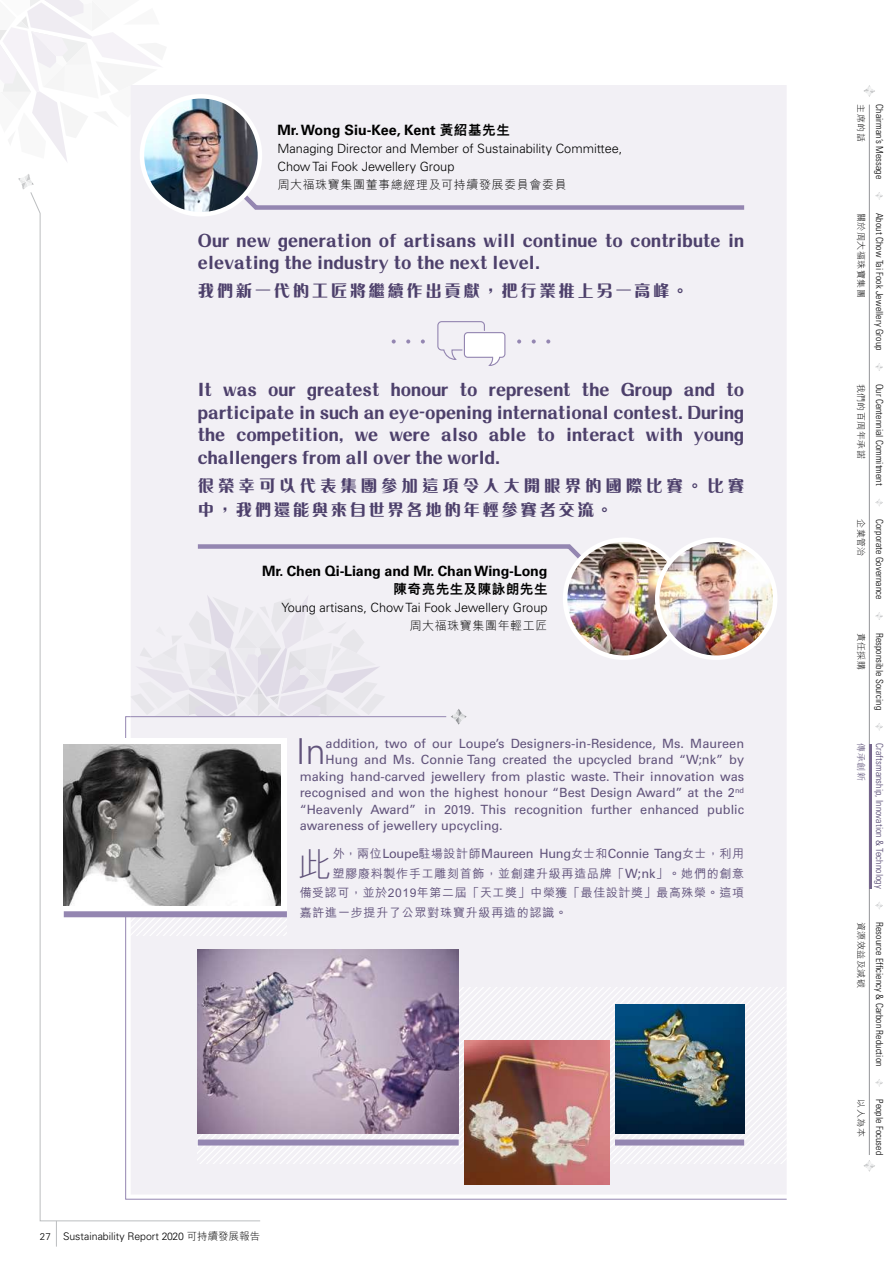
<style>
.page{position:relative;width:893px;height:1263px;background:#fff}
.page>*{position:absolute;margin:0;border:0;box-sizing:border-box;transform-origin:0 0}
.t1{font:300 35.55px "Univers";color:#61537b}
.t2{font:300 34.35px "M Hei HK";color:#61537b}
.t3{font:800 18px/22.5px "M Ellan HK";letter-spacing:.01em;color:#4d406b}
.t4{font:800 16.5px/24px "M Ellan HK";letter-spacing:.235em;color:#4d406b}
.t5{font:800 16.5px "M Ellan HK";letter-spacing:.15em;color:#4d406b}
.t6{font:700 14.25px "Univers";letter-spacing:-.01em;color:#000}
.t7{font:800 13.5px "M Hei HK";letter-spacing:.04em;color:#000}
.t8{font:12.75px "Univers";color:#61537b}
.t9{font:300 12.75px/18px "Univers";color:#000}
.t10{font:12.75px "Univers";letter-spacing:-.02em;color:#61537b}
.t11{font:500 12px/19.5px "M Hei HK";letter-spacing:.05em;color:#61537b;text-align:justify}
.t12{font:300 12px "M Hei HK";letter-spacing:.05em;color:#000}
.t13{font:300 10.5px "Univers";color:#000}
.t14{font:300 condensed 9.75px "Univers";letter-spacing:.01em;color:#000}
.t15{font:300 condensed 9.75px "Univers";letter-spacing:.01em;color:#4d406b}
.t16{font:300 9px "M Hei HK";letter-spacing:.05em;color:#000}
.t17{font:300 9px "M Hei HK";color:#4d406b}
.s1{font-family:"M Hei HK";font-weight:800;font-size:13.5px}
.s2{font-family:"M Hei HKS"}
.s3{font-family:"M Hei HK";font-weight:500;font-size:12px}
.s4{font-family:"Univers";font-weight:400;font-size:12.75px}
.s5{font-size:9.75px}
.s6{font-family:"M Hei HK"}
</style>
<div class="page">
<svg style="left:0;top:0;width:161px;height:162px"></svg>
<div style="left:131px;top:85px;width:656px;height:1109px;background:#f2f0f5"></div>
<svg style="left:421px;top:339px;width:4px;height:5px"></svg>
<svg style="left:406px;top:339px;width:4px;height:5px"></svg>
<svg style="left:392px;top:339px;width:4px;height:5px"></svg>
<svg style="left:546px;top:339px;width:4px;height:5px"></svg>
<svg style="left:532px;top:339px;width:4px;height:5px"></svg>
<svg style="left:517px;top:339px;width:4px;height:5px"></svg>
<svg style="left:437px;top:321px;width:69px;height:45px"></svg>
<svg style="left:247px;top:180px;width:498px;height:30px"></svg>
<img style="left:142px;top:96px;width:118px;height:118px;border-radius:59px">
<div style="left:140px;top:94px;width:122px;height:122px;border:4px solid #fff;border-radius:50%"></div>
<svg style="left:261px;top:596px;width:123px;height:120px"></svg>
<svg style="left:261px;top:544px;width:335px;height:30px"></svg>
<img style="left:565px;top:540px;width:118px;height:118px;border-radius:59px">
<div style="left:563px;top:537px;width:122px;height:123px;border:4px solid #fff;border-radius:50%"></div>
<svg style="left:0;top:65px;width:40px;height:97px"></svg>
<svg style="left:18px;top:174px;width:16px;height:16px"></svg>
<svg style="left:56px;top:1221px;width:1px;height:25px"></svg>
<svg style="left:30px;top:192px;width:231px;height:1029px"></svg>
<hr style="left:869px;top:105px;width:1px;height:1050px;background:#939598">
<svg style="left:864px;top:85px;width:11px;height:12px"></svg>
<svg style="left:863px;top:1160px;width:12px;height:12px"></svg>
<svg style="left:875px;top:192px;width:8px;height:8px"></svg>
<svg style="left:875px;top:363px;width:8px;height:8px"></svg>
<svg style="left:875px;top:499px;width:8px;height:7px"></svg>
<svg style="left:875px;top:612px;width:8px;height:8px"></svg>
<svg style="left:875px;top:723px;width:8px;height:8px"></svg>
<svg style="left:875px;top:1079px;width:8px;height:8px"></svg>
<svg style="left:875px;top:902px;width:8px;height:7px"></svg>
<hr style="left:869px;top:744px;width:2px;height:144px;background:#74658b">
<svg style="left:452px;top:709px;width:14px;height:7px"></svg>
<svg style="left:125px;top:716px;width:662px;height:484px"></svg>
<div style="left:74px;top:738px;width:213px;height:176px;background:#fff"></div>
<div style="left:64px;top:911px;width:223px;height:6px;background:#9486b1"></div>
<img style="left:64px;top:744px;width:217px;height:161px">
<svg style="left:676px;top:988px;width:106px;height:175px"></svg>
<svg style="left:254px;top:988px;width:422px;height:175px"></svg>
<div style="left:198px;top:1139px;width:261px;height:6px;background:#9486b1"></div>
<img style="left:465px;top:1040px;width:144px;height:145px">
<img style="left:615px;top:1004px;width:129px;height:129px">
<img style="left:198px;top:950px;width:261px;height:183px">
<div style="left:615px;top:1139px;width:129px;height:6px;background:#9486b1"></div>
<img style="left:657px;top:540px;width:118px;height:118px;border-radius:59px">
<div style="left:655px;top:537px;width:122px;height:123px;border:4px solid #fff;border-radius:50%"></div>
<p class="t6" style="left:277px;top:121px;width:234px">Mr. Wong Siu-Kee, Kent <span class="s1">黃紹基先生</span></p>
<p class="t9" style="left:277px;top:139px;width:346px">Managing Director and Member of Sustainability Committee,<br>Chow Tai Fook Jewellery Group</p>
<p class="t12" style="left:277px;top:178px;width:291px"><span class="s2">周</span>大福珠寶集團董事總經理及可持續發展委員會委員</p>
<h3 class="t3" style="left:198px;top:229px;width:548px">Our new generation of artisans will continue to contribute in elevating the industry to the next level.</h3>
<p class="t5" style="left:198px;top:283px;width:492px">我們新一代的工匠將繼續作出貢獻，把行業推上另一高峰。</p>
<h3 class="t3" style="left:198px;top:378px;width:548px;text-align:justify">It was our greatest honour to represent the Group and to participate in such an eye-opening international contest. During the competition, we were also able to interact with young challengers from all over the world.</h3>
<p class="t4" style="left:198px;top:474px;width:548px">很榮幸可以代表集團參加這項令人大開眼界的國際比賽。比賽中，我們還能與來自世界各地的年輕參賽者交流。</p>
<p class="t6" style="left:262px;top:562px;width:287px">Mr. Chen Qi-Liang and Mr. Chan Wing-Long</p>
<p class="t7" style="left:394px;top:582px;width:155px">陳奇亮先生及陳詠朗先生</p>
<p class="t9" style="left:282px;top:598px;width:267px">Young artisans, Chow Tai Fook Jewellery Group</p>
<p class="t12" style="left:409px;top:619px;width:139px"><span class="s2">周</span>大福珠寶集團年輕工匠</p>
<h1 class="t1" style="left:296px;top:730px;width:31px">In</h1>
<p class="t8" style="left:326px;top:736px;width:420px">addition, two of our Loupe’s Designers-in-Residence, Ms. Maureen</p>
<p class="t8" style="left:326px;top:752px;width:420px">Hung and Ms. Connie Tang created the upcycled brand “W;nk” by</p>
<p class="t8" style="left:300px;top:769px;width:446px">making hand-carved jewellery from plastic waste. Their innovation was</p>
<p class="t8" style="left:300px;top:785px;width:446px">recognised and won the highest honour “Best Design Award” at the 2<sup>nd</sup></p>
<p class="t8" style="left:300px;top:802px;width:446px">“Heavenly Award” in 2019. This recognition further enhanced public</p>
<p class="t8" style="left:300px;top:818px;width:205px">awareness of jewellery upcycling.</p>
<h2 class="t2" style="left:297px;top:846px;width:36px">此</h2>
<p class="t10" style="left:333px;top:846px;width:413px"><span class="s3">外，兩位</span>Loupe<span class="s3">駐場設計師</span>Maureen Hung<span class="s3">女士和</span>Connie Tang<span class="s3">女士，利用</span></p>
<p class="t11" style="left:300px;top:862px;width:446px;text-indent:33px">塑膠廢料製作手工雕刻首飾，並創建升級再造品牌「<span class="s4">W;nk</span>」。她們的創意備受認可，並於2019年第二屆「天工獎」中榮獲「最佳設計獎」最高殊榮。這項嘉許進一步提升了公眾對珠寶升級再造的認識。</p>
<p class="t13" style="left:40px;top:1230px;width:222px"><span class="s5">27</span> Sustainability Report 2020 <span class="s6">可持續發展報告</span></p>
<p class="t16" style="left:866px;top:104px;width:39px;rotate:90deg">主席的話</p>
<p class="t14" style="left:885px;top:104px;width:76px;rotate:90deg">Chairman’s Message</p>
<p class="t16" style="left:866px;top:213px;width:86px;rotate:90deg">關於<span class="s2">周</span>大福珠寶集團</p>
<p class="t14" style="left:885px;top:213px;width:139px;rotate:90deg">About Chow Tai Fook Jewellery Group</p>
<p class="t16" style="left:866px;top:384px;width:77px;rotate:90deg">我們的百<span class="s2">周</span>年承諾</p>
<p class="t14" style="left:885px;top:384px;width:103px;rotate:90deg">Our Centennial Commitment</p>
<p class="t16" style="left:866px;top:519px;width:39px;rotate:90deg">企業管治</p>
<p class="t14" style="left:885px;top:519px;width:82px;rotate:90deg">Corporate Governance</p>
<p class="t16" style="left:866px;top:632px;width:39px;rotate:90deg">責任採購</p>
<p class="t14" style="left:885px;top:632px;width:79px;rotate:90deg">Responsible Sourcing</p>
<p class="t17" style="left:866px;top:743px;width:39px;rotate:90deg">傳承創新</p>
<p class="t15" style="left:885px;top:743px;width:147px;rotate:90deg">Craftsmanship, Innovation &amp; Technology</p>
<p class="t16" style="left:866px;top:922px;width:67px;rotate:90deg">資源效益及減碳</p>
<p class="t14" style="left:885px;top:922px;width:146px;rotate:90deg">Resource Efficiency &amp; Carbon Reduction</p>
<p class="t16" style="left:866px;top:1099px;width:39px;rotate:90deg">以人為本</p>
<p class="t14" style="left:885px;top:1099px;width:57px;rotate:90deg">People Focused</p>
</div>
